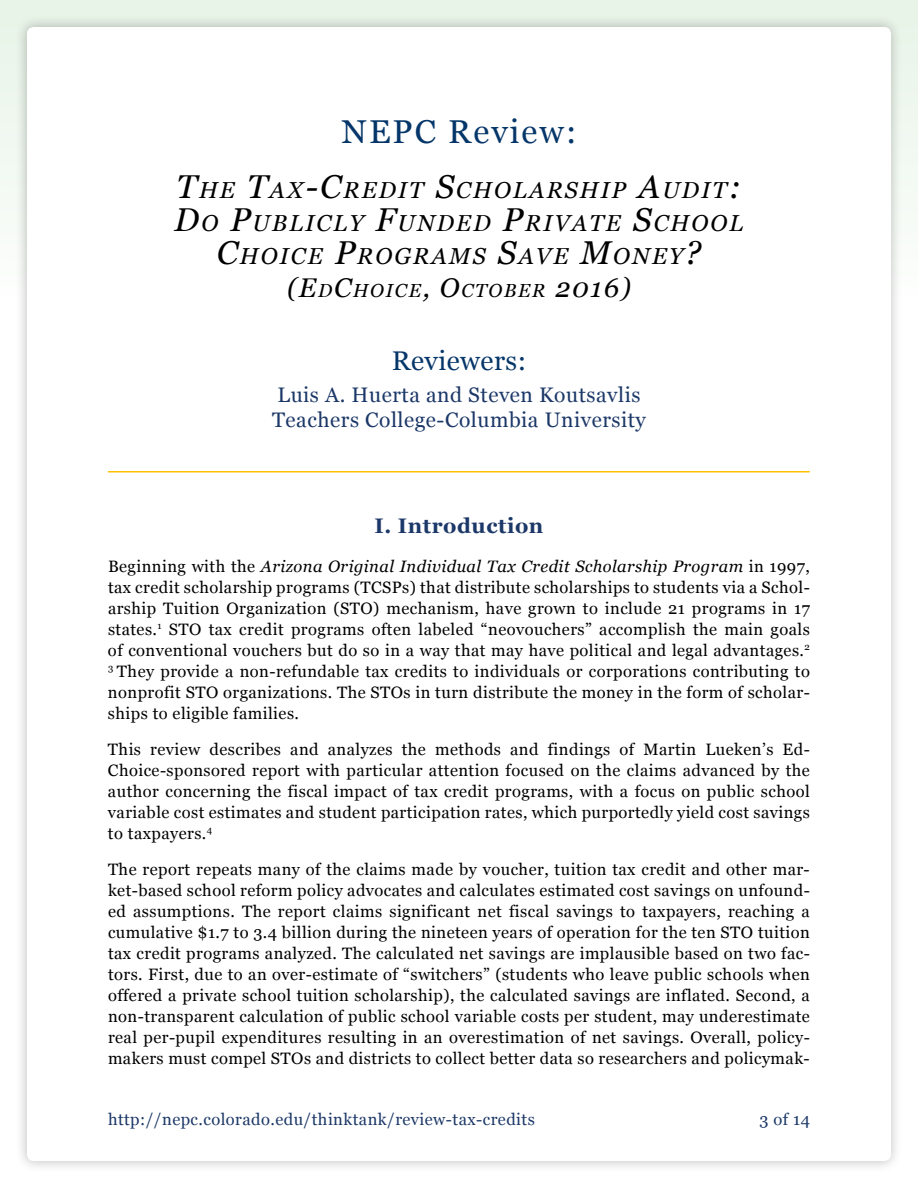
<style>
.page{position:relative;width:918px;height:1188px;background:#fff}
.page>*{position:absolute;margin:0;border:0;box-sizing:border-box;transform-origin:0 0}
.t1{font:33px "Georgia";letter-spacing:.065em;color:#053669}
.t2{font:27px "Georgia";letter-spacing:.015em;color:#053669}
.t3{font:italic 23.1px/33px "Georgia";letter-spacing:.09em;color:#000;text-align:center}
.t4{font:21px/25.5px "Georgia";letter-spacing:.025em;color:#1c3868}
.t5{font:700 21px "Georgia";letter-spacing:.025em;color:#1c3868}
.t6{font:italic 18.9px "Georgia";letter-spacing:.09em;color:#000}
.t7{font:16.5px/21px "Georgia";letter-spacing:.025em;color:#000;text-align:justify}
.t8{font:16.5px "Georgia";letter-spacing:.025em;color:#1c3868}
.s1{font-style:inherit}
.s2{font-size:33px}
.s3{font-size:27px}
.s4{font-style:italic}
</style>
<div class="page">
<div style="left:0;top:0;width:918px;height:1188px;background:linear-gradient(to right,#f4faf4,#f4faf4)"></div>
<div style="left:15px;top:15px;width:888px;height:1158px;background:#000;opacity:.25"></div>
<div style="left:27px;top:27px;width:864px;height:1134px;background:#fff;border-radius:7px"></div>
<hr style="left:108px;top:471px;width:702px;height:1px;background:#ffc000">
<h1 class="t1" style="left:342px;top:107px;width:236px">NEPC Review<span class="s1">:</span></h1>
<h3 class="t3" style="left:175px;top:173px;width:570px"><span class="s2">T</span>HE <span class="s2">T</span>AX<span class="s2">-C</span>REDIT <span class="s2">S</span>CHOLARSHIP <span class="s2">A</span>UDIT<span class="s2">:<br>D</span>O <span class="s2">P</span>UBLICLY <span class="s2">F</span>UNDED <span class="s2">P</span>RIVATE <span class="s2">S</span>CHOOL<br><span class="s2">C</span>HOICE <span class="s2">P</span>ROGRAMS <span class="s2">S</span>AVE <span class="s2">M</span>ONEY<span class="s2">?</span></h3>
<p class="t6" style="left:287px;top:277px;width:345px"><span class="s3">(E</span>D<span class="s3">C</span>HOICE<span class="s3">, O</span>CTOBER <span class="s3">2016)</span></p>
<h2 class="t2" style="left:392px;top:341px;width:136px">Reviewers:</h2>
<p class="t4" style="left:272px;top:381px;width:375px">Luis A. Huerta and Steven Koutsavlis<br>Teachers College-Columbia University</p>
<p class="t5" style="left:375px;top:509px;width:170px">I. Introduction</p>
<p class="t7" style="left:108px;top:555px;width:704px">Beginning with the <span class="s4">Arizona Original Individual Tax Credit Scholarship Program</span> in 1997, tax credit scholarship programs (TCSPs) that distribute scholarships to students via a Schol&shy;arship Tuition Organization (STO) mechanism, have grown to include 21 programs in 17 states.<sup>1</sup> STO tax credit programs often labeled “neovouchers” accomplish the main goals of conventional vouchers but do so in a way that may have political and legal advantages.<sup>2<br>3</sup> They provide a non-refundable tax credits to individuals or corporations contributing to nonprofit STO organizations. The STOs in turn distribute the money in the form of scholar&shy;ships to eligible families.</p>
<p class="t7" style="left:108px;top:738px;width:703px">This review describes and analyzes the methods and findings of Martin Lueken’s Ed-Choice-sponsored report with particular attention focused on the claims advanced by the author concerning the fiscal impact of tax credit programs, with a focus on public school variable cost estimates and student participation rates, which purportedly yield cost savings to taxpayers.<sup>4</sup></p>
<p class="t7" style="left:108px;top:858px;width:703px">The report repeats many of the claims made by voucher, tuition tax credit and other mar&shy;ket-based school reform policy advocates and calculates estimated cost savings on unfound&shy;ed assumptions. The report claims significant net fiscal savings to taxpayers, reaching a cumulative $1.7 to 3.4 billion during the nineteen years of operation for the ten STO tuition tax credit programs analyzed. The calculated net savings are implausible based on two fac&shy;tors. First, due to an over-estimate of “switchers” (students who leave public schools when offered a private school tuition scholarship), the calculated savings are inflated. Second, a non-transparent calculation of public school variable costs per student, may underestimate real per-pupil expenditures resulting in an overestimation of net savings. Overall, policy&shy;makers must compel STOs and districts to collect better data so researchers and policymak-</p>
<p class="t8" style="left:108px;top:1107px;width:428px">http://nepc.colorado.edu/thinktank/review-tax-credits</p>
<p class="t8" style="left:760px;top:1107px;width:52px">3 of 14</p>
</div>
